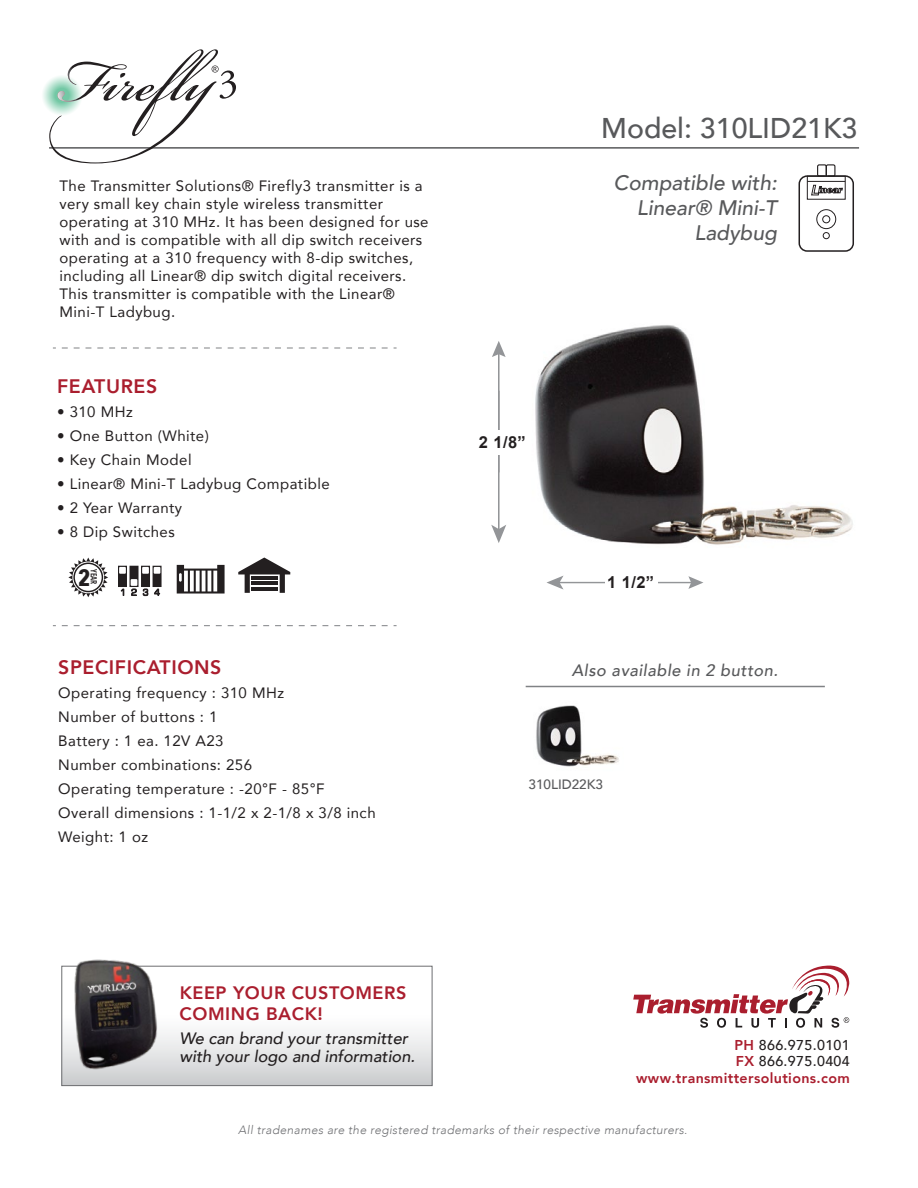
<style>
.page{position:relative;width:918px;height:1188px;background:#fff}
.page>*{position:absolute;margin:0;border:0;box-sizing:border-box;transform-origin:0 0}
.t1{font:500 28.5px "Avenir";color:#58595b}
.t2{font:700 23.55px "Avenir Next Condensed";color:#231f20}
.t3{font:italic 500 21px/25.2px "Avenir";color:#58595b;text-align:right}
.t4{font:800 19.5px "Avenir";letter-spacing:.03em;color:#aa1e2e}
.t5{font:800 18px/20.9px "Avenir";letter-spacing:.025em;color:#aa1e2e}
.t6{font:italic 500 16.5px/18px "Avenir";color:#231f20}
.t7{font:italic 500 16.5px "Avenir";letter-spacing:.03em;color:#58595b}
.t8{font:700 16.5px "Arial";color:#231f20}
.t9{font:15px/18px "Avenir";letter-spacing:.03em;color:#231f20}
.t10{font:800 14.25px/16.5px "Avenir";letter-spacing:.025em;color:#aa1e2e;text-align:right}
.t11{font:500 13.5px "Avenir";color:#58595b}
.t12{font:italic 300 12px "Avenir";letter-spacing:.03em;color:#6d6e71}
.t13{font:600 8.7px "Avenir Next Condensed";color:#231f20;scale:.9 1}
.s1{font-weight:500;color:#231f20}
</style>
<div class="page">
<svg style="left:633px;top:965px;width:217px;height:63px"></svg>
<svg style="left:62px;top:625px;width:335px;height:1px"></svg>
<svg style="left:62px;top:348px;width:335px;height:1px"></svg>
<svg style="left:68px;top:558px;width:40px;height:39px"></svg>
<div style="left:73px;top:562px;width:31px;height:31px;border:1px solid #fff;border-radius:50%"></div>
<div style="left:75px;top:564px;width:27px;height:27px;background:#fff;border-radius:50%"></div>
<hr style="left:49px;top:147px;width:810px;height:2px;background:#58595b">
<hr style="left:526px;top:686px;width:299px;height:1px;background:#808285">
<svg style="left:177px;top:565px;width:48px;height:29px"></svg>
<svg style="left:238px;top:558px;width:52px;height:35px"></svg>
<hr style="left:252px;top:576px;width:26px;height:4px;background:#231f20">
<hr style="left:252px;top:582px;width:26px;height:3px;background:#231f20">
<hr style="left:252px;top:587px;width:26px;height:4px;background:#231f20">
<div style="left:118px;top:566px;width:9px;height:21px;background:#231f20"></div>
<div style="left:119px;top:567px;width:7px;height:7px;background:#fff"></div>
<svg style="left:121px;top:589px;width:3px;height:7px"></svg>
<div style="left:130px;top:566px;width:9px;height:21px;background:#231f20;border:2px solid #231f20"></div>
<div style="left:131px;top:579px;width:6px;height:7px;background:#fff"></div>
<svg style="left:131px;top:589px;width:6px;height:7px"></svg>
<div style="left:141px;top:566px;width:9px;height:21px;background:#231f20"></div>
<div style="left:142px;top:567px;width:7px;height:7px;background:#fff"></div>
<svg style="left:143px;top:588px;width:5px;height:8px"></svg>
<div style="left:153px;top:566px;width:9px;height:21px;background:#231f20;border:2px solid #231f20"></div>
<div style="left:154px;top:567px;width:6px;height:7px;background:#fff"></div>
<svg style="left:154px;top:589px;width:6px;height:7px"></svg>
<div style="left:62px;top:966px;width:370px;height:120px;background:linear-gradient(to bottom,#fff,#d6d7d9)"></div>
<div style="left:61px;top:966px;width:371px;height:120px;border:1px solid #6d6e71"></div>
<img style="left:535px;top:325px;width:318px;height:259px">
<hr style="left:498px;top:391px;width:2px;height:139px;background:#939598">
<svg style="left:491px;top:525px;width:15px;height:18px"></svg>
<hr style="left:498px;top:352px;width:2px;height:120px;background:#939598">
<svg style="left:492px;top:341px;width:14px;height:16px"></svg>
<hr style="left:559px;top:582px;width:92px;height:1px;background:#939598">
<svg style="left:546px;top:576px;width:18px;height:14px"></svg>
<hr style="left:608px;top:582px;width:85px;height:1px;background:#939598">
<svg style="left:688px;top:576px;width:15px;height:13px"></svg>
<div style="left:476px;top:430px;width:40px;height:25px;background:#fff"></div>
<div style="left:605px;top:570px;width:53px;height:25px;background:#fff"></div>
<svg style="left:32px;top:66px;width:60px;height:60px"></svg>
<svg style="left:49px;top:49px;width:187px;height:114px"></svg>
<div style="left:799px;top:175px;width:55px;height:77px;border:2px solid #231f20;border-radius:8px"></div>
<div style="left:807px;top:176px;width:38px;height:23px;border:1px solid #231f20"></div>
<hr style="left:807px;top:181px;width:38px;height:1px;background:#231f20">
<svg style="left:817px;top:164px;width:19px;height:13px"></svg>
<div style="left:822px;top:215px;width:8px;height:8px;border:1px solid #231f20;border-radius:50%"></div>
<div style="left:816px;top:209px;width:20px;height:20px;border:1px solid #231f20;border-radius:50%"></div>
<div style="left:823px;top:232px;width:7px;height:7px;border:1px solid #231f20;border-radius:50%"></div>
<svg style="left:811px;top:185px;width:32px;height:10px"></svg>
<img style="left:536px;top:705px;width:83px;height:62px">
<img style="left:70px;top:959px;width:92px;height:115px">
<p class="t9" style="left:59px;top:176px;width:371px">The Transmitter Solutions® Firefly3 transmitter is a very small key chain style wireless transmitter operating at 310 MHz. It has been designed for use with and is compatible with all dip switch receivers operating at a 310 frequency with 8-dip switches, including all Linear® dip switch digital receivers.<br>This transmitter is compatible with the Linear® Mini-T Ladybug.</p>
<h3 class="t4" style="left:57px;top:371px;width:102px">FEATURES</h3>
<p class="t9" style="left:57px;top:402px;width:77px">• 310 MHz</p>
<p class="t9" style="left:57px;top:426px;width:153px">• One Button (White)</p>
<p class="t9" style="left:57px;top:450px;width:136px">• Key Chain Model</p>
<p class="t9" style="left:57px;top:474px;width:274px">• Linear® Mini-T Ladybug Compatible</p>
<p class="t9" style="left:57px;top:498px;width:127px">• 2 Year Warranty</p>
<p class="t9" style="left:57px;top:522px;width:119px">• 8 Dip Switches</p>
<h2 class="t2" style="left:78px;top:563px;width:14px">2</h2>
<p class="t13" style="left:101px;top:569px;width:18px;rotate:90deg">YEAR</p>
<h3 class="t4" style="left:58px;top:652px;width:165px">SPECIFICATIONS</h3>
<p class="t9" style="left:58px;top:680px;width:319px;line-height:24px">Operating frequency : 310 MHz<br>Number of buttons : 1<br>Battery : 1 ea. 12V A23<br>Number combinations: 256<br>Operating temperature : -20°F - 85°F<br>Overall dimensions : 1-1/2 x 2-1/8 x 3/8 inch<br>Weight: 1 oz</p>
<h1 class="t1" style="left:601px;top:103px;width:258px">Model: 310LID21K3</h1>
<h3 class="t3" style="left:614px;top:171px;width:165px">Compatible with:<br>Linear® Mini-T<br>Ladybug</h3>
<p class="t8" style="left:479px;top:431px;width:49px">2 1/8”</p>
<p class="t8" style="left:607px;top:572px;width:49px">1 1/2”</p>
<p class="t7" style="left:572px;top:661px;width:208px">Also available in 2 button.</p>
<p class="t11" style="left:529px;top:773px;width:76px">310LID22K3</p>
<p class="t5" style="left:180px;top:982px;width:228px">KEEP YOUR CUSTOMERS<br>COMING BACK!</p>
<p class="t6" style="left:180px;top:1029px;width:237px">We can brand your transmitter with your logo and information.</p>
<p class="t10" style="left:636px;top:1037px;width:215px">PH <span class="s1">866.975.0101<br></span>FX <span class="s1">866.975.0404 </span>www.transmittersolutions.com</p>
<p class="t12" style="left:238px;top:1123px;width:451px">All tradenames are the registered trademarks of their respective manufacturers.</p>
</div>
